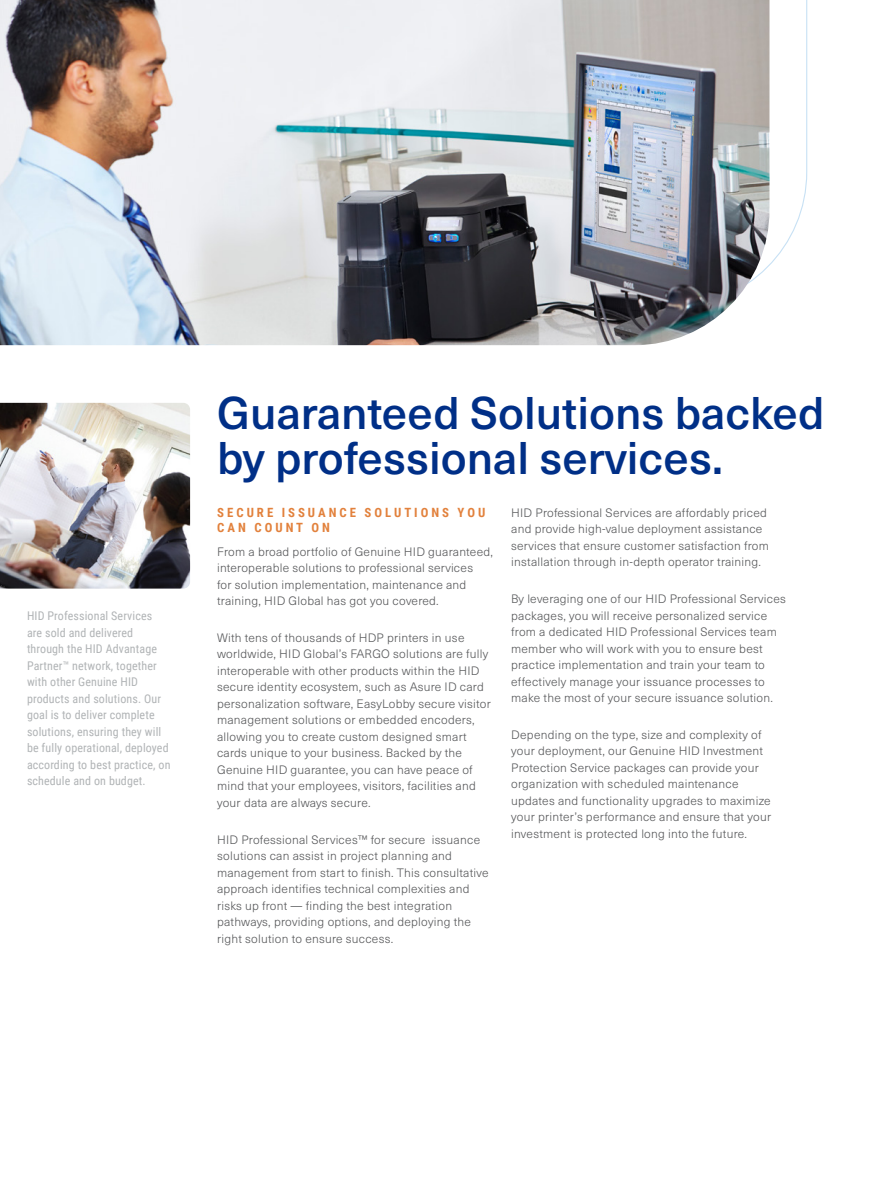
<style>
.page{position:relative;width:891px;height:1188px;background:#fff}
.page>*{position:absolute;margin:0;border:0;box-sizing:border-box;transform-origin:0 0}
.br_large_section_hea{font:500 45px/45px "Neue Haas Unica Pro";color:#002f87}
.br_small_section_sub{font:700 12.75px/15.3px "Roboto Condensed";letter-spacing:.235em;color:#e2813c}
.br_main_body{font:300 12px/16.5px "Neue Haas Unica Pro";letter-spacing:.02em;color:#58595b}
.br_small_call_out_bo{font:12px/16.5px "Roboto Condensed";letter-spacing:.01em;color:#b1b4b6}
</style>
<div class="page">
<img style="left:0;top:0;width:770px;height:345px">
<img style="left:0;top:403px;width:190px;height:186px">
<p class="br_small_call_out_bo" style="left:27px;top:607px;width:145px">HID Professional Services<br>are sold and delivered through the HID Advantage<br>Partner™ network, together with other Genuine HID products and solutions. Our goal is to deliver complete solutions, ensuring they will be fully operational, deployed according to best practice, on schedule and on budget.</p>
<h2 class="br_large_section_hea" style="left:217px;top:391px;width:609px">Guaranteed Solutions backed by professional services.</h2>
<h3 class="br_small_section_sub" style="left:217px;top:505px;width:270px">SECURE ISSUANCE SOLUTIONS YOU<br>CAN COUNT ON</h3>
<p class="br_main_body" style="left:217px;top:543px;width:278px">From a broad portfolio of Genuine HID guaranteed, interoperable solutions to professional services<br>for solution implementation, maintenance and training, HID Global has got you covered.</p>
<p class="br_main_body" style="left:217px;top:630px;width:275px">With tens of thousands of HDP printers in use worldwide, HID Global’s FARGO solutions are fully interoperable with other products within the HID secure identity ecosystem, such as Asure ID card personalization software, EasyLobby secure visitor management solutions or embedded encoders, allowing you to create custom designed smart cards unique to your business. Backed by the Genuine HID guarantee, you can have peace of mind that your employees, visitors, facilities and your data are always secure.</p>
<p class="br_main_body" style="left:217px;top:831px;width:273px">HID Professional Services™ for secure issuance solutions can assist in project planning and management from start to finish. This consultative approach identifies technical complexities and risks up front — finding the best integration pathways, providing options, and deploying the right solution to ensure success.</p>
<p class="br_main_body" style="left:511px;top:504px;width:259px">HID Professional Services are affordably priced and provide high-value deployment assistance services that ensure customer satisfaction from installation through in-depth operator training.</p>
<p class="br_main_body" style="left:511px;top:591px;width:276px">By leveraging one of our HID Professional Services packages, you will receive personalized service from a dedicated HID Professional Services team member who will work with you to ensure best practice implementation and train your team to effectively manage your issuance processes to make the most of your secure issuance solution.</p>
<p class="br_main_body" style="left:511px;top:726px;width:262px">Depending on the type, size and complexity of your deployment, our Genuine HID Investment Protection Service packages can provide your organization with scheduled maintenance updates and functionality upgrades to maximize your printer’s performance and ensure that your investment is protected long into the future.</p>
</div>
